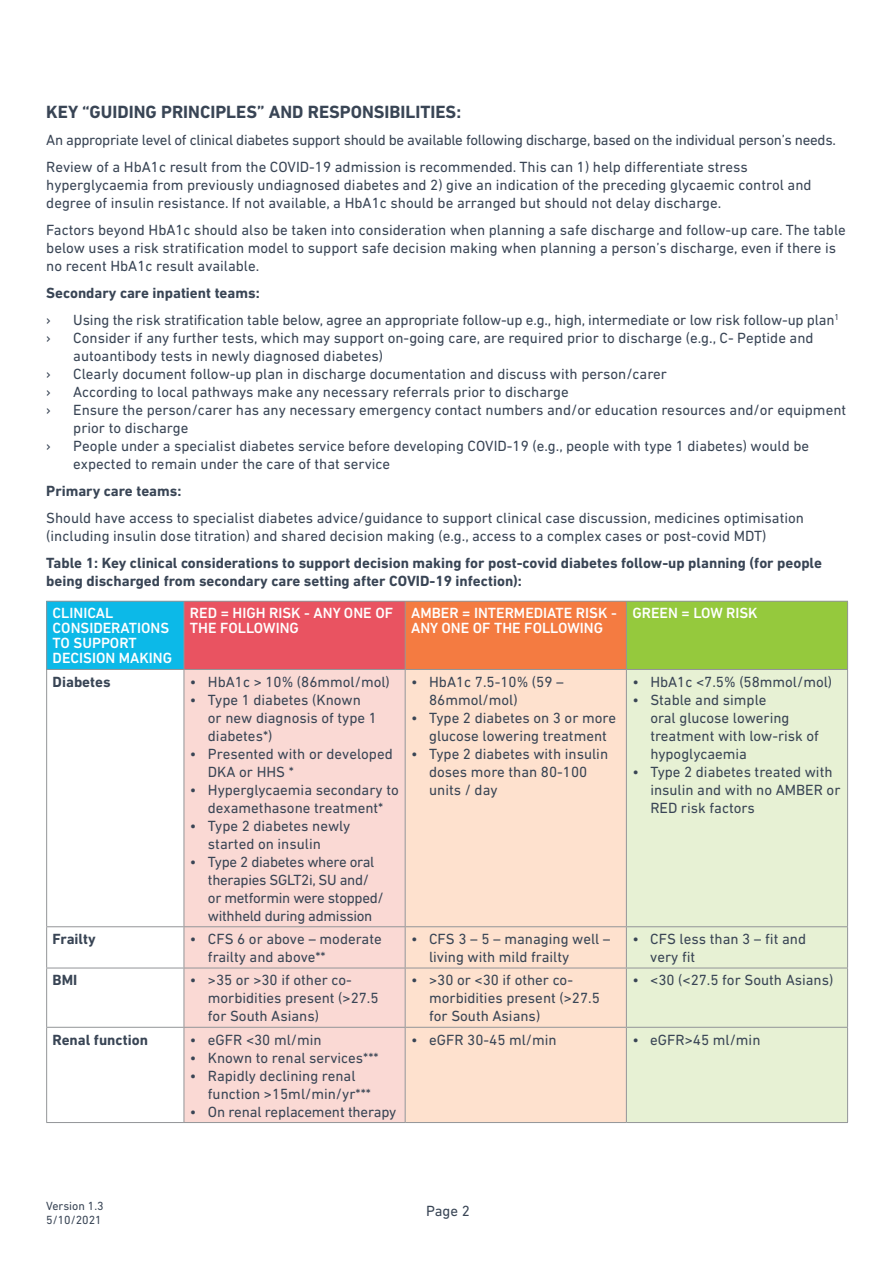
<style>
.page{position:relative;width:893px;height:1263px;background:#fff}
.page>*{position:absolute;margin:0;border:0;box-sizing:border-box;transform-origin:0 0}
.t1{font:700 18px "DIN Next LT Pro";color:#394555}
.t2{font:15px/18px "DIN Next LT Pro";color:#394555}
.t3{font:15px/18px "DIN Next LT Pro";letter-spacing:-.02em;color:#394555}
.t4{font:700 15px/18px "DIN Next LT Pro";color:#394555}
.t5{font:500 15px/15px "DIN Next LT Pro";color:#fff}
.t6{font:12px/14.4px "DIN Next LT Pro";color:#394555}
</style>
<div class="page">
<div style="left:47px;top:601px;width:137px;height:68px;background:#0cb9e8"></div>
<div style="left:184px;top:601px;width:221px;height:68px;background:#e95361"></div>
<div style="left:405px;top:601px;width:221px;height:68px;background:#f47b41"></div>
<div style="left:626px;top:601px;width:222px;height:68px;background:#95c93d"></div>
<div style="left:185px;top:670px;width:220px;height:452px;background:#fad9d4"></div>
<div style="left:406px;top:670px;width:220px;height:452px;background:#fee1ce"></div>
<div style="left:627px;top:670px;width:220px;height:452px;background:#e7f1d4"></div>
<hr style="left:184px;top:670px;width:1px;height:256px;background:#939598">
<hr style="left:405px;top:670px;width:1px;height:256px;background:#939598">
<hr style="left:46px;top:926px;width:138px;height:1px;background:#939598">
<hr style="left:184px;top:926px;width:221px;height:1px;background:#939598">
<hr style="left:184px;top:927px;width:1px;height:41px;background:#939598">
<hr style="left:405px;top:926px;width:221px;height:1px;background:#939598">
<hr style="left:405px;top:927px;width:1px;height:41px;background:#939598">
<hr style="left:626px;top:926px;width:222px;height:1px;background:#939598">
<hr style="left:46px;top:968px;width:138px;height:1px;background:#939598">
<hr style="left:184px;top:968px;width:221px;height:1px;background:#939598">
<hr style="left:184px;top:968px;width:1px;height:59px;background:#939598">
<hr style="left:405px;top:968px;width:221px;height:1px;background:#939598">
<hr style="left:405px;top:968px;width:1px;height:59px;background:#939598">
<hr style="left:626px;top:968px;width:222px;height:1px;background:#939598">
<hr style="left:46px;top:1027px;width:138px;height:1px;background:#939598">
<hr style="left:184px;top:1027px;width:221px;height:1px;background:#939598">
<hr style="left:184px;top:1028px;width:1px;height:94px;background:#939598">
<hr style="left:405px;top:1027px;width:221px;height:1px;background:#939598">
<hr style="left:405px;top:1028px;width:1px;height:94px;background:#939598">
<hr style="left:626px;top:1027px;width:222px;height:1px;background:#939598">
<hr style="left:46px;top:1122px;width:138px;height:1px;background:#939598">
<hr style="left:184px;top:1122px;width:221px;height:1px;background:#939598">
<hr style="left:405px;top:1122px;width:221px;height:1px;background:#939598">
<hr style="left:626px;top:1122px;width:222px;height:1px;background:#939598">
<hr style="left:46px;top:670px;width:1px;height:256px;background:#939598">
<hr style="left:626px;top:670px;width:1px;height:256px;background:#939598">
<hr style="left:847px;top:670px;width:1px;height:256px;background:#939598">
<hr style="left:46px;top:927px;width:1px;height:41px;background:#939598">
<hr style="left:626px;top:927px;width:1px;height:41px;background:#939598">
<hr style="left:847px;top:927px;width:1px;height:41px;background:#939598">
<hr style="left:46px;top:968px;width:1px;height:59px;background:#939598">
<hr style="left:626px;top:968px;width:1px;height:59px;background:#939598">
<hr style="left:847px;top:968px;width:1px;height:59px;background:#939598">
<hr style="left:46px;top:1028px;width:1px;height:94px;background:#939598">
<hr style="left:626px;top:1028px;width:1px;height:94px;background:#939598">
<hr style="left:847px;top:1028px;width:1px;height:94px;background:#939598">
<hr style="left:46px;top:601px;width:138px;height:1px;background:#939598">
<hr style="left:46px;top:602px;width:1px;height:67px;background:#939598">
<hr style="left:184px;top:601px;width:221px;height:1px;background:#939598">
<hr style="left:184px;top:602px;width:1px;height:67px;background:#939598">
<hr style="left:405px;top:601px;width:221px;height:1px;background:#939598">
<hr style="left:405px;top:602px;width:1px;height:67px;background:#939598">
<hr style="left:626px;top:601px;width:222px;height:1px;background:#939598">
<hr style="left:626px;top:602px;width:1px;height:67px;background:#939598">
<hr style="left:847px;top:602px;width:1px;height:67px;background:#939598">
<hr style="left:46px;top:669px;width:138px;height:1px;background:#939598">
<hr style="left:184px;top:669px;width:221px;height:1px;background:#939598">
<hr style="left:405px;top:669px;width:221px;height:1px;background:#939598">
<hr style="left:626px;top:669px;width:222px;height:1px;background:#939598">
<p class="t1" style="left:46px;top:102px;width:416px">KEY “GUIDING PRINCIPLES” AND RESPONSIBILITIES:</p>
<p class="t3" style="left:46px;top:126px;width:791px;line-height:27px">An appropriate level of clinical diabetes support should be available following discharge, based on the individual person’s needs.<br>Review of a HbA1c result from the COVID-19 admission is recommended. This can 1) help differentiate stress</p>
<p class="t2" style="left:46px;top:176px;width:767px">hyperglycaemia from previously undiagnosed diabetes and 2) give an indication of the preceding glycaemic control and degree of insulin resistance. If not available, a HbA1c should be arranged but should not delay discharge.</p>
<p class="t2" style="left:46px;top:221px;width:801px">Factors beyond HbA1c should also be taken into consideration when planning a safe discharge and follow-up care. The table below uses a risk stratification model to support safe decision making when planning a person’s discharge, even if there is no recent HbA1c result available.</p>
<p class="t4" style="left:46px;top:284px;width:215px">Secondary care inpatient teams:</p>
<p class="t2" style="left:46px;top:311px;width:6px">›</p>
<p class="t2" style="left:73px;top:311px;width:767px">Using the risk stratification table below, agree an appropriate follow-up e.g., high, intermediate or low risk follow-up plan<sup>1</sup></p>
<p class="t2" style="left:46px;top:329px;width:6px">›</p>
<p class="t2" style="left:73px;top:329px;width:742px">Consider if any further tests, which may support on-going care, are required prior to discharge (e.g., C- Peptide and autoantibody tests in newly diagnosed diabetes)</p>
<p class="t2" style="left:46px;top:365px;width:6px">›</p>
<p class="t2" style="left:73px;top:365px;width:595px">Clearly document follow-up plan in discharge documentation and discuss with person/carer</p>
<p class="t2" style="left:46px;top:383px;width:6px">›</p>
<p class="t2" style="left:73px;top:383px;width:497px">According to local pathways make any necessary referrals prior to discharge</p>
<p class="t2" style="left:46px;top:401px;width:6px">›</p>
<p class="t2" style="left:73px;top:401px;width:774px">Ensure the person/carer has any necessary emergency contact numbers and/or education resources and/or equipment prior to discharge</p>
<p class="t2" style="left:46px;top:437px;width:6px">›</p>
<p class="t2" style="left:73px;top:437px;width:737px">People under a specialist diabetes service before developing COVID-19 (e.g., people with type 1 diabetes) would be expected to remain under the care of that service</p>
<p class="t4" style="left:46px;top:482px;width:137px">Primary care teams:</p>
<p class="t2" style="left:46px;top:509px;width:759px">Should have access to specialist diabetes advice/guidance to support clinical case discussion, medicines optimisation (including insulin dose titration) and shared decision making (e.g., access to a complex cases or post-covid MDT)</p>
<p class="t4" style="left:46px;top:554px;width:777px">Table 1: Key clinical considerations to support decision making for post-covid diabetes follow-up planning (for people being discharged from secondary care setting after COVID-19 infection):</p>
<p class="t5" style="left:53px;top:606px;width:121px">CLINICAL<br>CONSIDERATIONS<br>TO SUPPORT<br>DECISION MAKING</p>
<p class="t5" style="left:190px;top:606px;width:205px">RED = HIGH RISK - ANY ONE OF<br>THE FOLLOWING</p>
<p class="t5" style="left:411px;top:606px;width:207px">AMBER = INTERMEDIATE RISK -<br>ANY ONE OF THE FOLLOWING</p>
<p class="t5" style="left:632px;top:606px;width:127px">GREEN = LOW RISK</p>
<p class="t4" style="left:53px;top:673px;width:59px">Diabetes</p>
<p class="t2" style="left:190px;top:672px;width:201px">• HbA1c &gt; 10% (86mmol/mol)</p>
<p class="t2" style="left:208px;top:690px;width:171px;text-indent:-18px">• Type 1 diabetes (Known or new diagnosis of type 1 diabetes*)</p>
<p class="t2" style="left:208px;top:744px;width:186px;text-indent:-18px">• Presented with or developed<br>DKA or HHS *</p>
<p class="t2" style="left:190px;top:780px;width:210px;text-align:center">• Hyperglycaemia secondary to dexamethasone treatment*</p>
<p class="t2" style="left:208px;top:816px;width:144px;text-indent:-18px">• Type 2 diabetes newly started on insulin</p>
<p class="t3" style="left:208px;top:852px;width:177px;text-indent:-18px">• Type 2 diabetes where oral therapies SGLT2i, SU and/ or metformin were stopped/ withheld during admission</p>
<p class="t2" style="left:429px;top:672px;width:136px;text-indent:-18px">• HbA1c 7.5-10% (59 –<br>86mmol/mol)</p>
<p class="t2" style="left:411px;top:708px;width:206px;text-align:center">• Type 2 diabetes on 3 or more glucose lowering treatment</p>
<p class="t2" style="left:429px;top:744px;width:181px;text-indent:-18px">• Type 2 diabetes with insulin doses more than 80-100 units / day</p>
<p class="t2" style="left:632px;top:672px;width:201px">• HbA1c &lt;7.5% (58mmol/mol)</p>
<p class="t2" style="left:650px;top:690px;width:170px;text-indent:-18px">• Stable and simple<br>oral glucose lowering treatment with low-risk of hypoglycaemia</p>
<p class="t2" style="left:650px;top:762px;width:192px;text-indent:-18px">• Type 2 diabetes treated with insulin and with no AMBER or<br>RED risk factors</p>
<p class="t4" style="left:53px;top:930px;width:44px">Frailty</p>
<p class="t2" style="left:208px;top:930px;width:175px;text-indent:-18px">• CFS 6 or above – moderate frailty and above**</p>
<p class="t2" style="left:429px;top:930px;width:183px;text-indent:-18px">• CFS 3 – 5 – managing well – living with mild frailty</p>
<p class="t2" style="left:650px;top:930px;width:157px;text-indent:-18px">• CFS less than 3 – fit and very fit</p>
<p class="t4" style="left:53px;top:971px;width:26px">BMI</p>
<p class="t2" style="left:208px;top:971px;width:172px;text-indent:-18px">• &gt;35 or &gt;30 if other co&shy;morbidities present (&gt;27.5 for South Asians)</p>
<p class="t2" style="left:429px;top:971px;width:172px;text-indent:-18px">• &gt;30 or &lt;30 if other co&shy;morbidities present (&gt;27.5 for South Asians)</p>
<p class="t2" style="left:632px;top:971px;width:203px">• &lt;30 (&lt;27.5 for South Asians)</p>
<p class="t4" style="left:53px;top:1030px;width:97px">Renal function</p>
<p class="t2" style="left:190px;top:1030px;width:133px">• eGFR &lt;30 ml/min</p>
<p class="t2" style="left:190px;top:1048px;width:190px">• Known to renal services***</p>
<p class="t2" style="left:208px;top:1066px;width:165px;text-indent:-18px">• Rapidly declining renal function &gt;15ml/min/yr***</p>
<p class="t2" style="left:190px;top:1102px;width:208px">• On renal replacement therapy</p>
<p class="t2" style="left:411px;top:1030px;width:147px">• eGFR 30-45 ml/min</p>
<p class="t2" style="left:632px;top:1030px;width:130px">• eGFR&gt;45 ml/min</p>
<p class="t6" style="left:46px;top:1198px;width:59px">Version 1.3<br>5/10/2021</p>
<p class="t2" style="left:426px;top:1202px;width:45px">Page 2</p>
</div>
